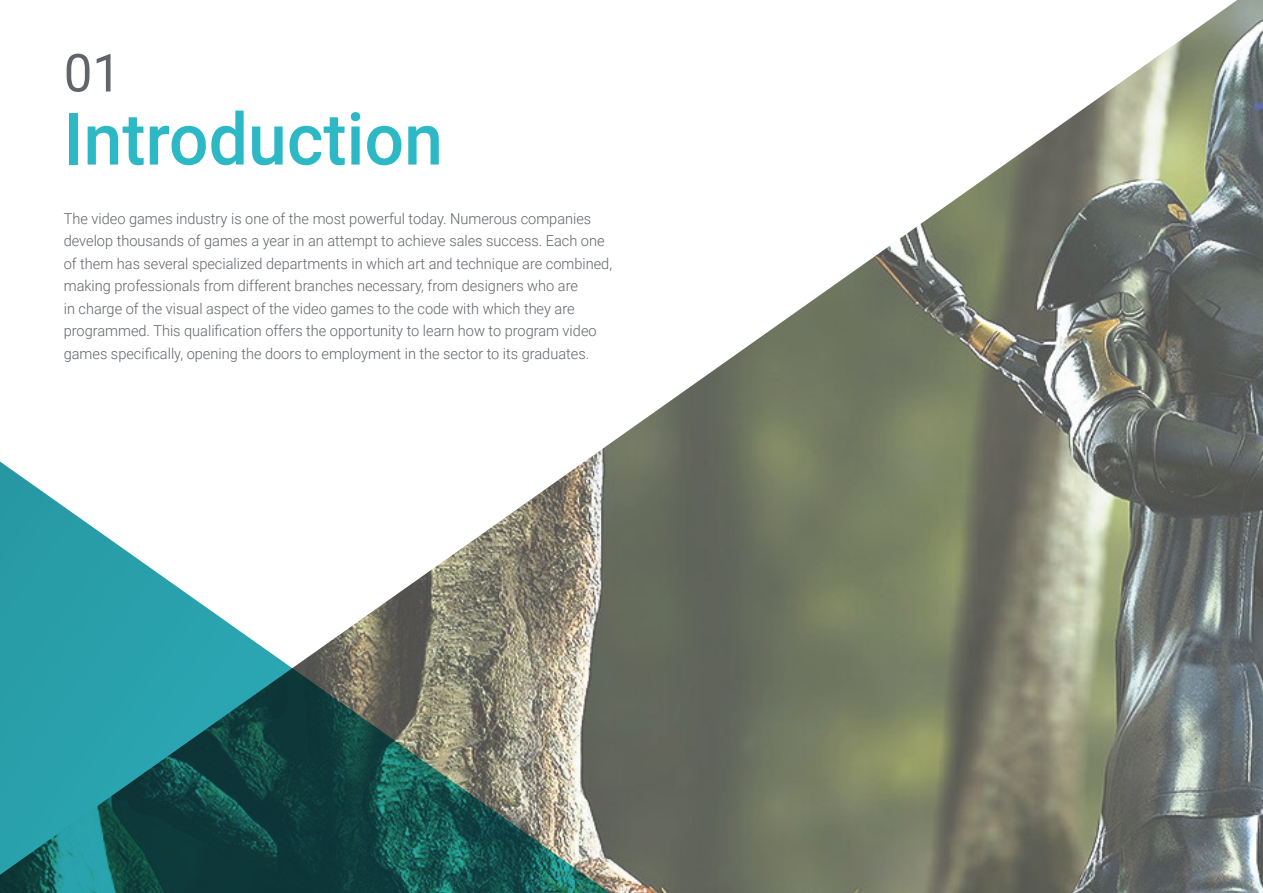
<style>
.page{position:relative;width:1263px;height:893px;background:#fff}
.page>*{position:absolute;margin:0;border:0;box-sizing:border-box;transform-origin:0 0}
.t1{font:500 72px "Roboto";color:#2db8c5}
.t2{font:52.5px "Roboto";color:#61646a}
.t3{font:300 15px/22.5px "Roboto";color:#61646a}
</style>
<div class="page">
<img style="left:606px;top:0;width:657px;height:893px">
<svg style="left:0;top:446px;width:640px;height:447px"></svg>
<h2 class="t2" style="left:64px;top:36px;width:59px">01</h2>
<h1 class="t1" style="left:64px;top:89px;width:381px">Introduction</h1>
<p class="t3" style="left:64px;top:207px;width:550px">The video games industry is one of the most powerful today. Numerous companies develop thousands of games a year in an attempt to achieve sales success. Each one of them has several specialized departments in which art and technique are combined, making professionals from different branches necessary, from designers who are<br>in charge of the visual aspect of the video games to the code with which they are programmed. This qualification offers the opportunity to learn how to program video games specifically, opening the doors to employment in the sector to its graduates.</p>
</div>
